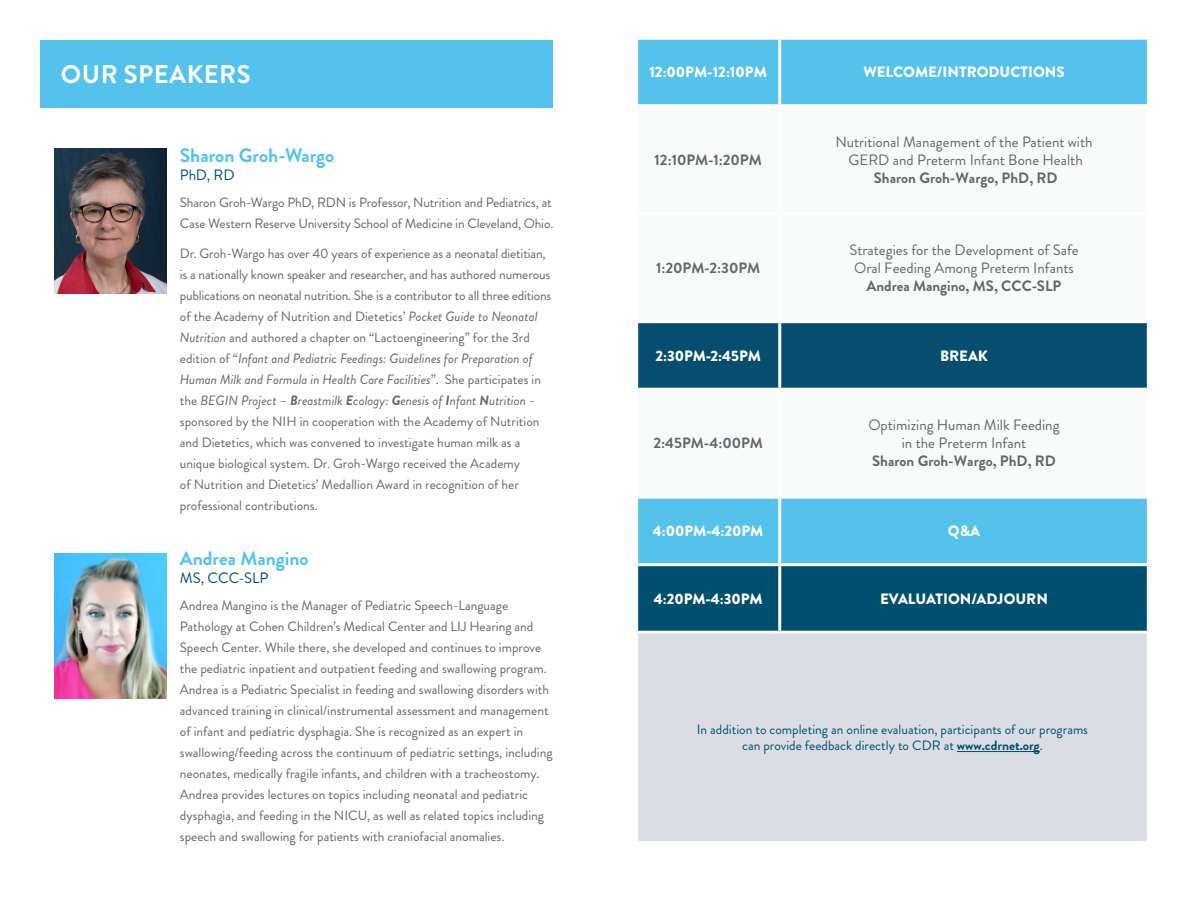
<style>
.page{position:relative;width:1188px;height:918px;background:#fff}
.page>*{position:absolute;margin:0;border:0;box-sizing:border-box;transform-origin:0 0}
.t1{font:700 25.5px "Brandon Grotesque";letter-spacing:.02em;color:#fff}
.t2{font:700 19.5px "Brandon Grotesque";color:#55c2eb}
.t3{font:15px/18px "Brandon Grotesque";color:#64656a;text-align:center}
.t4{font:700 15px "Brandon Grotesque";color:#64656a}
.t5{font:900 15px "Brandon Grotesque";color:#fff}
.t6{font:15px "Brandon Grotesque";color:#074d70}
.t7{font:13.5px/21px "Brandon Grotesque";color:#64656a}
.t8{font:13.5px/16.2px "Brandon Grotesque";color:#014f6e;text-align:center}
.s1{font-style:italic}
.s2{font-weight:700;font-style:italic}
.s3{font-weight:700}
</style>
<div class="page">
<div style="left:40px;top:40px;width:514px;height:68px;background:#55c2eb"></div>
<div style="left:638px;top:40px;width:509px;height:523px;background:#55c2eb"></div>
<svg style="left:638px;top:107px;width:509px;height:389px"></svg>
<div style="left:638px;top:323px;width:509px;height:65px;background:#074d70"></div>
<div style="left:638px;top:566px;width:509px;height:65px;background:#014f6e"></div>
<div style="left:637px;top:632px;width:511px;height:211px;background:#dadee4"></div>
<hr style="left:778px;top:40px;width:3px;height:64px;background:#fff">
<hr style="left:635px;top:104px;width:145px;height:3px;background:#fff">
<hr style="left:780px;top:104px;width:370px;height:3px;background:#fff">
<hr style="left:778px;top:107px;width:3px;height:105px;background:#fff">
<hr style="left:778px;top:215px;width:3px;height:105px;background:#fff">
<hr style="left:635px;top:320px;width:145px;height:3px;background:#fff">
<hr style="left:780px;top:320px;width:370px;height:3px;background:#fff">
<hr style="left:778px;top:323px;width:3px;height:65px;background:#fff">
<hr style="left:635px;top:388px;width:145px;height:3px;background:#fff">
<hr style="left:780px;top:388px;width:370px;height:3px;background:#fff">
<hr style="left:778px;top:391px;width:3px;height:105px;background:#fff">
<hr style="left:635px;top:496px;width:145px;height:3px;background:#fff">
<hr style="left:780px;top:496px;width:370px;height:3px;background:#fff">
<hr style="left:778px;top:499px;width:3px;height:64px;background:#fff">
<hr style="left:778px;top:566px;width:3px;height:65px;background:#fff">
<hr style="left:635px;top:212px;width:145px;height:3px;background:#fff">
<hr style="left:780px;top:212px;width:370px;height:3px;background:#fff">
<hr style="left:635px;top:631px;width:145px;height:3px;background:#fff">
<hr style="left:635px;top:634px;width:3px;height:207px;background:#fff">
<hr style="left:780px;top:631px;width:370px;height:3px;background:#fff">
<hr style="left:1147px;top:634px;width:3px;height:207px;background:#fff">
<hr style="left:635px;top:841px;width:145px;height:3px;background:#fff">
<hr style="left:780px;top:841px;width:370px;height:3px;background:#fff">
<hr style="left:957px;top:751px;width:83px;height:1px;background:#014f6e">
<img style="left:54px;top:148px;width:112px;height:146px">
<img style="left:54px;top:554px;width:112px;height:145px">
<h1 class="t1" style="left:61px;top:57px;width:191px">OUR SPEAKERS</h1>
<p class="t5" style="left:649px;top:61px;width:119px">12:00PM-12:10PM</p>
<p class="t5" style="left:863px;top:61px;width:203px">WELCOME/INTRODUCTIONS</p>
<h2 class="t2" style="left:180px;top:142px;width:156px">Sharon Groh-Wargo</h2>
<p class="t6" style="left:180px;top:165px;width:56px">PhD, RD</p>
<p class="t7" style="left:180px;top:192px;width:375px">Sharon Groh-Wargo PhD, RDN is Professor, Nutrition and Pediatrics, at<br>Case Western Reserve University School of Medicine in Cleveland, Ohio.</p>
<p class="t7" style="left:180px;top:243px;width:373px">Dr. Groh-Wargo has over 40 years of experience as a neonatal dietitian, is a nationally known speaker and researcher, and has authored numerous publications on neonatal nutrition. She is a contributor to all three editions of the Academy of Nutrition and Dietetics’ <span class="s1">Pocket Guide to Neonatal Nutrition</span> and authored a chapter on “Lactoengineering” for the 3rd edition of “<span class="s1">Infant and Pediatric Feedings: Guidelines for Preparation of Human Milk and Formula in Health Care Facilities</span>”. She participates in the <span class="s1">BEGIN Project –</span> <span class="s2">B</span><span class="s1">reastmilk</span> <span class="s2">E</span><span class="s1">cology:</span> <span class="s2">G</span><span class="s1">enesis of</span> <span class="s2">I</span><span class="s1">nfant</span> <span class="s2">N</span><span class="s1">utrition</span> - sponsored by the NIH in cooperation with the Academy of Nutrition and Dietetics, which was convened to investigate human milk as a unique biological system. Dr. Groh-Wargo received the Academy<br>of Nutrition and Dietetics’ Medallion Award in recognition of her professional contributions.</p>
<h2 class="t2" style="left:180px;top:545px;width:130px">Andrea Mangino</h2>
<p class="t6" style="left:180px;top:568px;width:90px">MS, CCC-SLP</p>
<p class="t7" style="left:180px;top:595px;width:374px">Andrea Mangino is the Manager of Pediatric Speech-Language Pathology at Cohen Children’s Medical Center and LIJ Hearing and Speech Center. While there, she developed and continues to improve the pediatric inpatient and outpatient feeding and swallowing program.<br>Andrea is a Pediatric Specialist in feeding and swallowing disorders with advanced training in clinical/instrumental assessment and management of infant and pediatric dysphagia. She is recognized as an expert in swallowing/feeding across the continuum of pediatric settings, including neonates, medically fragile infants, and children with a tracheostomy.<br>Andrea provides lectures on topics including neonatal and pediatric dysphagia, and feeding in the NICU, as well as related topics including speech and swallowing for patients with craniofacial anomalies.</p>
<p class="t4" style="left:655px;top:149px;width:109px">12:10PM-1:20PM</p>
<p class="t4" style="left:656px;top:257px;width:106px">1:20PM-2:30PM</p>
<p class="t3" style="left:835px;top:133px;width:259px">Nutritional Management of the Patient with<br>GERD and Preterm Infant Bone Health</p>
<p class="t4" style="left:874px;top:167px;width:185px">Sharon Groh-Wargo, PhD, RD</p>
<p class="t3" style="left:849px;top:241px;width:231px">Strategies for the Development of Safe<br>Oral Feeding Among Preterm Infants</p>
<p class="t4" style="left:867px;top:275px;width:196px">Andrea Mangino, MS, CCC-SLP</p>
<p class="t5" style="left:655px;top:345px;width:107px">2:30PM-2:45PM</p>
<p class="t5" style="left:940px;top:345px;width:50px">BREAK</p>
<p class="t4" style="left:653px;top:433px;width:111px">2:45PM-4:00PM</p>
<p class="t3" style="left:868px;top:417px;width:193px">Optimizing Human Milk Feeding in the Preterm Infant</p>
<p class="t4" style="left:872px;top:451px;width:185px">Sharon Groh-Wargo, PhD, RD</p>
<p class="t5" style="left:653px;top:520px;width:112px">4:00PM-4:20PM</p>
<p class="t5" style="left:948px;top:520px;width:34px">Q&amp;A</p>
<p class="t5" style="left:654px;top:588px;width:110px">4:20PM-4:30PM</p>
<p class="t5" style="left:880px;top:588px;width:169px">EVALUATION/ADJOURN</p>
<p class="t8" style="left:697px;top:721px;width:393px">In addition to completing an online evaluation, participants of our programs can provide feedback directly to CDR at <span class="s3">www.cdrnet.org</span>.</p>
</div>
